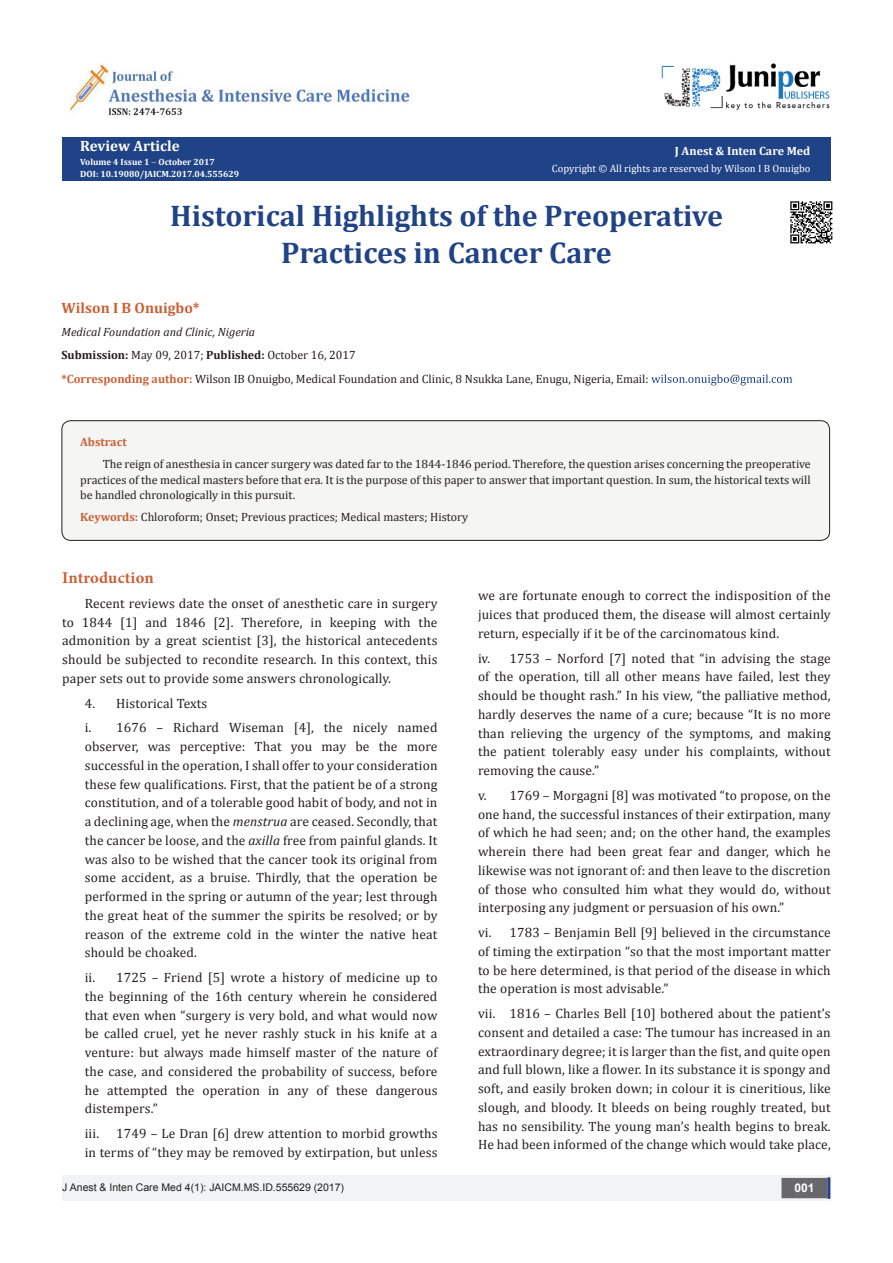
<style>
.page{position:relative;width:893px;height:1263px;background:#fff}
.page>*{position:absolute;margin:0;border:0;box-sizing:border-box;transform-origin:0 0}
.t1{font:700 30px "Cambria";color:#204287}
.t2{font:700 16.5px "Minion Pro";letter-spacing:.005em;color:#ca5f37}
.t3{font:700 15px "Cambria";color:#ca6035}
.t4{font:700 15px "Cambria";color:#fff}
.t5{font:13.5px/18.8px "Cambria";letter-spacing:.01em;color:#231f20;text-align:justify}
.t6{font:12px/15.8px "Cambria";color:#231f20;text-align:justify}
.t7{font:italic 12px "Cambria";color:#231f20}
.t8{font:700 12px "Cambria";color:#fff}
.t9{font:700 12px "Cambria";color:#ca6035}
.t10{font:700 12px "Arial";color:#fff}
.t11{font:10.5px "Arial";color:#231f20}
.t12{font:10.5px "Cambria";color:#fff}
.t13{font:700 9px "Cambria";color:#fff}
.s1{font-weight:700}
.s2{font-weight:700;color:#ca6035}
.s3{font-weight:700;color:#ca5f37}
.s4{font-style:italic}
</style>
<div class="page">
<div style="left:62px;top:138px;width:769px;height:43px;background:#204287"></div>
<svg style="left:651px;top:374px;width:141px;height:11px"></svg>
<div style="left:62px;top:1175px;width:494px;height:25px;background:#f2f3f4"></div>
<div style="left:510px;top:1175px;width:321px;height:26px;background:#f2f3f4"></div>
<div style="left:62px;top:421px;width:768px;height:119px;background:#f5f5f4;border-radius:9px"></div>
<div style="left:62px;top:420px;width:768px;height:121px;border:1px solid #231f20;border-radius:9px"></div>
<div style="left:782px;top:1179px;width:45px;height:18px;background:#68676a"></div>
<div style="left:781px;top:1178px;width:46px;height:20px;border:2px solid #68676a"></div>
<div style="left:827px;top:1177px;width:3px;height:22px;border:2px solid #253f8e"></div>
<img style="left:662px;top:63px;width:168px;height:47px">
<img style="left:70px;top:63px;width:342px;height:53px">
<img style="left:790px;top:201px;width:43px;height:43px">
<p class="t4" style="left:80px;top:136px;width:101px">Review Article</p>
<p class="t13" style="left:80px;top:156px;width:136px">Volume 4 Issue 1 October 2017</p>
<p class="t13" style="left:80px;top:168px;width:160px">DOI: 10.19080/JAICM.2017.04.555629</p>
<p class="t8" style="left:675px;top:142px;width:137px">J Anest &amp; Inten Care Med</p>
<p class="t12" style="left:552px;top:162px;width:260px">Copyright © All rights are reserved by Wilson I B Onuigbo</p>
<p class="t1" style="left:170px;top:194px;width:554px">Historical Highlights of the Preoperative</p>
<p class="t1" style="left:281px;top:232px;width:332px">Practices in Cancer Care</p>
<p class="t3" style="left:62px;top:297px;width:140px">Wilson I B Onuigbo*</p>
<p class="t7" style="left:62px;top:323px;width:195px">Medical Foundation and Clinic, Nigeria</p>
<p class="t6" style="left:62px;top:347px;width:296px"><span class="s1">Submission:</span> May 09, 2017; <span class="s1">Published:</span> October 16, 2017</p>
<p class="t6" style="left:62px;top:371px;width:589px"><span class="s2">*Corresponding author:</span> Wilson IB Onuigbo, Medical Foundation and Clinic, 8 Nsukka Lane, Enugu, Nigeria, Email:</p>
<p class="t9" style="left:80px;top:434px;width:48px">Abstract</p>
<p class="t6" style="left:80px;top:456px;width:732px;text-indent:22px">The reign of anesthesia in cancer surgery was dated far to the 1844-1846 period. Therefore, the question arises concerning the preoperative practices of the medical masters before that era. It is the purpose of this paper to answer that important question. In sum, the historical texts will be handled chronologically in this pursuit.</p>
<p class="t6" style="left:80px;top:509px;width:389px"><span class="s3">Keywords:</span> Chloroform; Onset; Previous practices; Medical masters; History</p>
<p class="t2" style="left:62px;top:566px;width:93px">Introduction</p>
<p class="t5" style="left:62px;top:594px;width:377px;text-indent:22px">Recent reviews date the onset of anesthetic care in surgery to 1844 [1] and 1846 [2]. Therefore, in keeping with the admonition by a great scientist [3], the historical antecedents should be subjected to recondite research. In this context, this paper sets out to provide some answers chronologically.</p>
<p class="t5" style="left:85px;top:693px;width:124px">4. Historical Texts</p>
<p class="t5" style="left:85px;top:718px;width:354px">i. 1676 – Richard Wiseman [4], the nicely named observer, was perceptive: That you may be the more successful in the operation, I shall offer to your consideration these few qualifications. First, that the patient be of a strong constitution, and of a tolerable good habit of body, and not in a declining age, when the <span class="s4">menstrua</span> are ceased. Secondly, that the cancer be loose, and the <span class="s4">axilla</span> free from painful glands. It was also to be wished that the cancer took its original from some accident, as a bruise. Thirdly, that the operation be performed in the spring or autumn of the year; lest through the great heat of the summer the spirits be resolved; or by reason of the extreme cold in the winter the native heat should be choaked.</p>
<p class="t5" style="left:85px;top:968px;width:354px">ii. 1725 – Friend [5] wrote a history of medicine up to the beginning of the 16th century wherein he considered that even when “surgery is very bold, and what would now be called cruel, yet he never rashly stuck in his knife at a venture: but always made himself master of the nature of the case, and considered the probability of success, before he attempted the operation in any of these dangerous distempers.”</p>
<p class="t5" style="left:85px;top:1124px;width:16px">iii.</p>
<p class="t5" style="left:85px;top:1124px;width:354px;text-align:right">1749 – Le Dran [6] drew attention to morbid growths<br>in terms of “they may be removed by extirpation, but unless</p>
<p class="t11" style="left:62px;top:1181px;width:283px">J Anest &amp; Inten Care Med 4(1): JAICM.MS.ID.555629 (2017)</p>
<p class="t5" style="left:478px;top:586px;width:354px">we are fortunate enough to correct the indisposition of the juices that produced them, the disease will almost certainly return, especially if it be of the carcinomatous kind.</p>
<p class="t5" style="left:478px;top:648px;width:354px">iv. 1753 – Norford [7] noted that “in advising the stage of the operation, till all other means have failed, lest they should be thought rash.” In his view, “the palliative method, hardly deserves the name of a cure; because “It is no more than relieving the urgency of the symptoms, and making the patient tolerably easy under his complaints, without removing the cause.”</p>
<p class="t5" style="left:478px;top:786px;width:354px">v. 1769 – Morgagni [8] was motivated “to propose, on the one hand, the successful instances of their extirpation, many of which he had seen; and; on the other hand, the examples wherein there had been great fear and danger, which he likewise was not ignorant of: and then leave to the discretion of those who consulted him what they would do, without interposing any judgment or persuasion of his own.”</p>
<p class="t5" style="left:478px;top:923px;width:354px">vi. 1783 – Benjamin Bell [9] believed in the circumstance of timing the extirpation “so that the most important matter to be here determined, is that period of the disease in which the operation is most advisable.”</p>
<p class="t5" style="left:478px;top:1004px;width:354px">vii. 1816 – Charles Bell [10] bothered about the patient’s consent and detailed a case: The tumour has increased in an extraordinary degree; it is larger than the fist, and quite open and full blown, like a flower. In its substance it is spongy and soft, and easily broken down; in colour it is cineritious, like slough, and bloody. It bleeds on being roughly treated, but has no sensibility. The young man’s health begins to break.<br>He had been informed of the change which would take place,</p>
<p class="t10" style="left:794px;top:1180px;width:22px">001</p>
</div>
